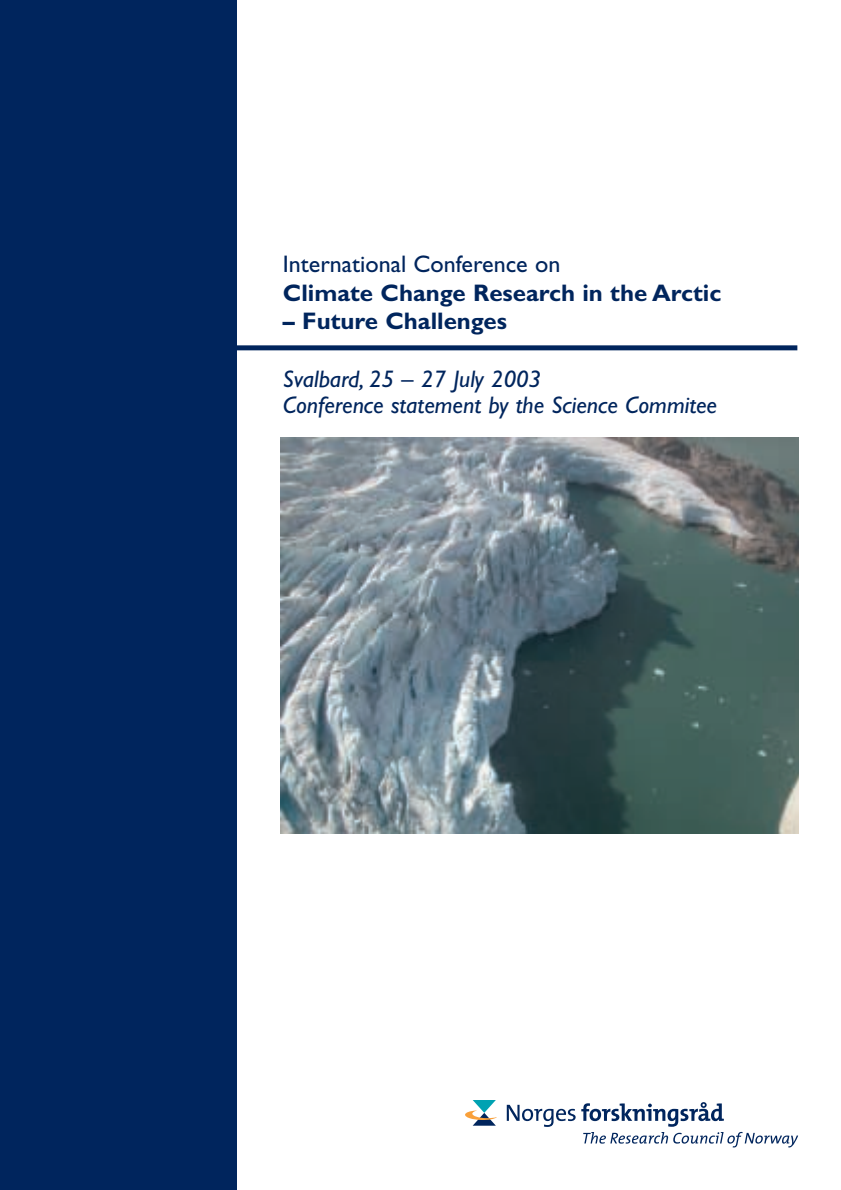
<style>
.page{position:relative;width:841px;height:1190px;background:#fff}
.page>*{position:absolute;margin:0;border:0;box-sizing:border-box;transform-origin:0 0}
.t1{font:italic 24px/26px "Gill Sans";color:#00255d}
.t2{font:700 24px "Gill Sans";color:#00255d}
.t3{font:24px "Gill Sans";color:#00255d}
</style>
<div class="page">
<div style="left:0;top:0;width:237px;height:1190px;background:#00255d"></div>
<div style="left:225px;top:345px;width:572px;height:5px;background:#00255d"></div>
<svg style="left:506px;top:1105px;width:69px;height:22px"></svg>
<svg style="left:465px;top:1100px;width:31px;height:26px"></svg>
<svg style="left:581px;top:1102px;width:216px;height:45px"></svg>
<img style="left:281px;top:437px;width:517px;height:397px">
<p class="t3" style="left:283px;top:255px;width:279px">International Conference on</p>
<p class="t2" style="left:283px;top:284px;width:440px">Climate Change Research in the Arctic</p>
<p class="t2" style="left:283px;top:313px;width:225px">– Future Challenges</p>
<p class="t1" style="left:283px;top:369px;width:435px">Svalbard, 25 – 27 July 2003<br>Conference statement by the Science Commitee</p>
</div>
